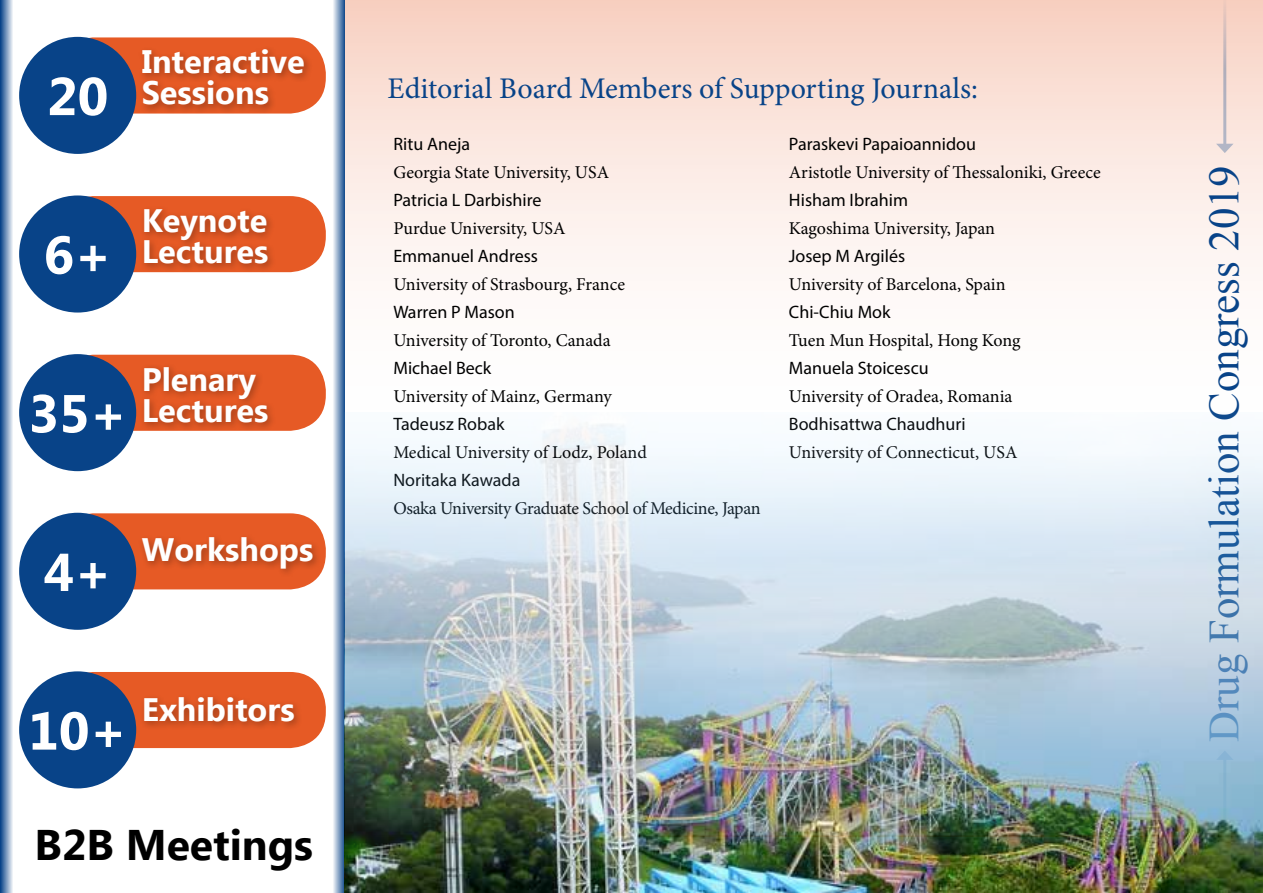
<style>
.page{position:relative;width:1263px;height:893px;background:#fff}
.page>*{position:absolute;margin:0;border:0;box-sizing:border-box;transform-origin:0 0}
.t1{font:700 53.25px "Ebrima";color:#fff}
.t2{font:42.75px "Times New Roman";color:#084388}
.t3{font:700 42.75px "Ebrima";color:#000}
.t4{font:700 32.4px/30.9px "Ebrima";color:#fff}
.t5{font:30px "Minion Pro";letter-spacing:-.005em;color:#084388}
.t6{font:18px "Minion Pro";letter-spacing:-.005em;color:#000}
.t7{font:18px "Myriad Pro";color:#000}
.t8{font:18px "Minion Pro";letter-spacing:-.025em;color:#000}
</style>
<div class="page">
<svg style="left:345px;top:0;width:918px;height:274px"></svg>
<svg style="left:0;top:0;width:13px;height:893px;background:#7a99be"></svg>
<svg style="left:333px;top:0;width:12px;height:893px;background:#8da8c8"></svg>
<hr style="left:1223px;top:0;width:3px;height:146px;background:#084388">
<svg style="left:1216px;top:144px;width:17px;height:9px"></svg>
<div style="left:58px;top:37px;width:268px;height:77px;background:#e65a25;border-radius:36px"></div>
<div style="left:19px;top:37px;width:117px;height:117px;background:#084388;border-radius:50%"></div>
<div style="left:138px;top:45px;width:176px;height:70px;background:#000;opacity:.3"></div>
<div style="left:58px;top:196px;width:268px;height:76px;background:#e65a25;border-radius:36px"></div>
<div style="left:19px;top:195px;width:117px;height:118px;background:#084388;border-radius:50%"></div>
<div style="left:140px;top:205px;width:137px;height:68px;background:#000;opacity:.3"></div>
<div style="left:58px;top:355px;width:268px;height:76px;background:#e65a25;border-radius:36px"></div>
<div style="left:19px;top:354px;width:117px;height:117px;background:#084388;border-radius:50%"></div>
<div style="left:140px;top:362px;width:137px;height:70px;background:#000;opacity:.3"></div>
<div style="left:58px;top:513px;width:268px;height:76px;background:#e65a25;border-radius:36px"></div>
<div style="left:19px;top:513px;width:117px;height:117px;background:#084388;border-radius:50%"></div>
<div style="left:138px;top:533px;width:184px;height:45px;background:#000;opacity:.3"></div>
<div style="left:58px;top:672px;width:268px;height:76px;background:#e65a25;border-radius:36px"></div>
<div style="left:19px;top:671px;width:117px;height:117px;background:#084388;border-radius:50%"></div>
<div style="left:140px;top:693px;width:164px;height:38px;background:#000;opacity:.3"></div>
<img style="left:345px;top:424px;width:918px;height:469px">
<h1 class="t1" style="left:47px;top:57px;width:63px">20</h1>
<h3 class="t4" style="left:142px;top:48px;width:165px">Interactive<br>Sessions</h3>
<h1 class="t1" style="left:44px;top:215px;width:70px">6+</h1>
<h3 class="t4" style="left:142px;top:207px;width:128px">Keynote<br>Lectures</h3>
<h1 class="t1" style="left:28px;top:374px;width:100px">35+</h1>
<h3 class="t4" style="left:142px;top:365px;width:128px">Plenary<br>Lectures</h3>
<h1 class="t1" style="left:44px;top:532px;width:70px">4+</h1>
<h3 class="t4" style="left:142px;top:536px;width:173px">Workshops</h3>
<h1 class="t1" style="left:28px;top:691px;width:100px">10+</h1>
<h3 class="t4" style="left:142px;top:696px;width:154px">Exhibitors</h3>
<h2 class="t3" style="left:35px;top:813px;width:280px">B2B Meetings</h2>
<h3 class="t5" style="left:387px;top:69px;width:592px">Editorial Board Members of Supporting Journals:</h3>
<p class="t7" style="left:393px;top:132px;width:78px">Ritu Aneja</p>
<p class="t6" style="left:393px;top:160px;width:217px">Georgia State University, USA</p>
<p class="t7" style="left:393px;top:188px;width:150px">Patricia L Darbishire</p>
<p class="t6" style="left:393px;top:216px;width:174px">Purdue University, USA</p>
<p class="t7" style="left:393px;top:244px;width:146px">Emmanuel Andress</p>
<p class="t6" style="left:393px;top:272px;width:233px">University of Strasbourg, France</p>
<p class="t7" style="left:393px;top:300px;width:123px">Warren P Mason</p>
<p class="t6" style="left:393px;top:328px;width:219px">University of Toronto, Canada</p>
<p class="t7" style="left:393px;top:356px;width:100px">Michael Beck</p>
<p class="t6" style="left:393px;top:384px;width:220px">University of Mainz, Germany</p>
<p class="t7" style="left:393px;top:413px;width:113px">Tadeusz Robak</p>
<p class="t6" style="left:393px;top:440px;width:255px">Medical University of Lodz, Poland</p>
<p class="t7" style="left:393px;top:469px;width:129px">Noritaka Kawada</p>
<p class="t8" style="left:393px;top:496px;width:369px">Osaka University Graduate School of Medicine, Japan</p>
<p class="t7" style="left:789px;top:132px;width:189px">Paraskevi Papaioannidou</p>
<p class="t6" style="left:789px;top:160px;width:313px">Aristotle University of Thessaloniki, Greece</p>
<p class="t7" style="left:789px;top:188px;width:121px">Hisham Ibrahim</p>
<p class="t6" style="left:789px;top:216px;width:208px">Kagoshima University, Japan</p>
<p class="t7" style="left:789px;top:245px;width:118px">Josep M Argilés</p>
<p class="t6" style="left:789px;top:272px;width:218px">University of Barcelona, Spain</p>
<p class="t7" style="left:789px;top:301px;width:103px">Chi-Chiu Mok</p>
<p class="t6" style="left:789px;top:328px;width:233px">Tuen Mun Hospital, Hong Kong</p>
<p class="t7" style="left:789px;top:357px;width:141px">Manuela Stoicescu</p>
<p class="t6" style="left:789px;top:384px;width:225px">University of Oradea, Romania</p>
<p class="t7" style="left:789px;top:413px;width:178px">Bodhisattwa Chaudhuri</p>
<p class="t6" style="left:789px;top:440px;width:230px">University of Connecticut, USA</p>
<h2 class="t2" style="left:1195px;top:742px;width:578px;rotate:-90deg">Drug Formulation Congress 2019</h2>
</div>
